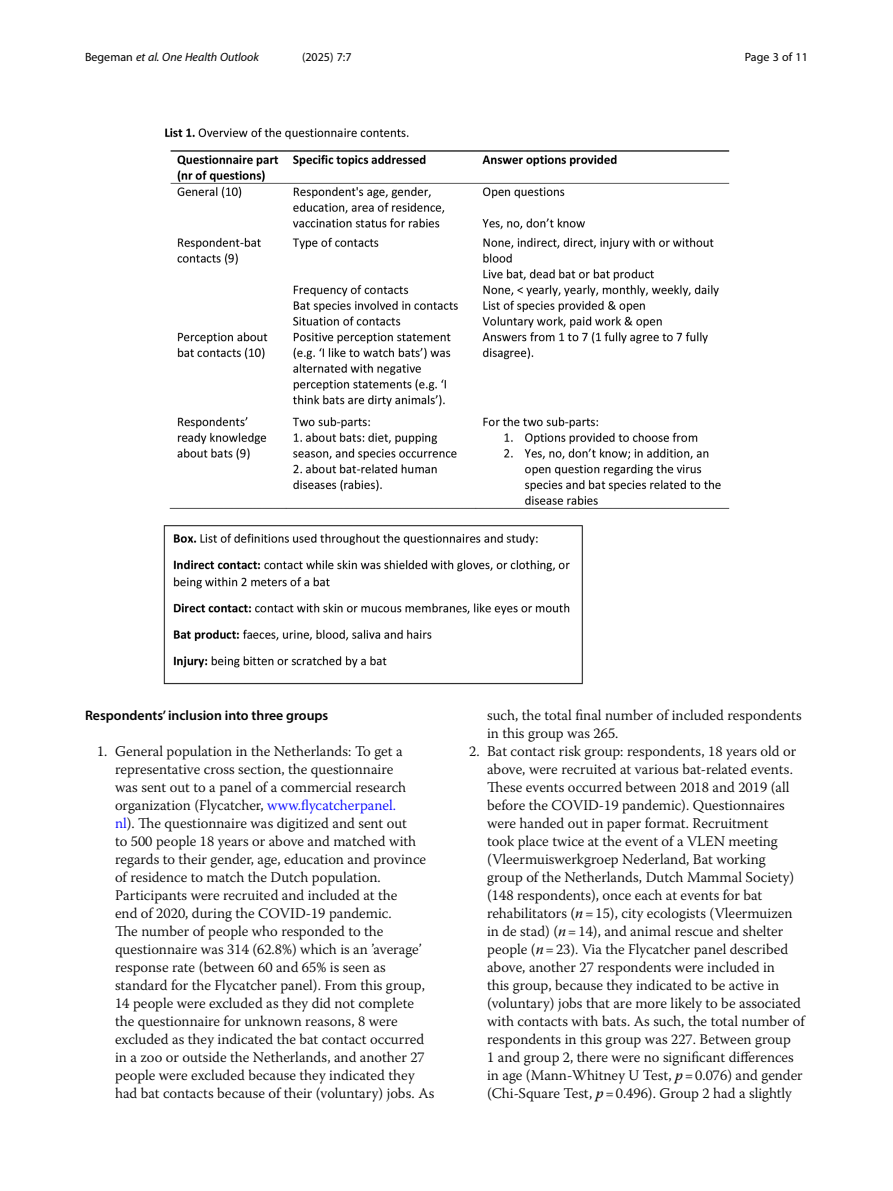
<style>
.page{position:relative;width:893px;height:1191px;background:#fff}
.page>*{position:absolute;margin:0;border:0;box-sizing:border-box;transform-origin:0 0}
.Ordered_L1{font:300 14.7px/18px "Warnock Pro";color:#000}
.Head_2{font:600 13.8px "Myriad Pro";color:#000}
.t1{font:italic 12px "Myriad Pro";color:#000}
.t2{font:12px "Myriad Pro";color:#000}
.s1{font-style:normal}
.s2{color:#00f}
.s3{font-weight:400;font-style:italic}
</style>
<div class="page">
<img style="left:164px;top:127px;width:565px;height:557px">
<p class="t1" style="left:85px;top:50px;width:175px"><span class="s1">Begeman</span> et al. One Health Outlook</p>
<p class="t2" style="left:302px;top:50px;width:51px">(2025) 7:7</p>
<p class="t2" style="left:745px;top:50px;width:65px">Page 3 of 11</p>
<p class="Head_2" style="left:85px;top:707px;width:245px">Respondents’ inclusion into three groups</p>
<p class="Ordered_L1" style="left:115px;top:742px;width:321px;text-indent:-18px">1. General population in the Netherlands: To get a representative cross section, the questionnaire<br>was sent out to a panel of a commercial research organization (Flycatcher, <span class="s2">www.flycatcherpanel.<br>nl</span>). The questionnaire was digitized and sent out<br>to 500 people 18 years or above and matched with regards to their gender, age, education and province of residence to match the Dutch population.<br>Participants were recruited and included at the<br>end of 2020, during the COVID-19 pandemic.<br>The number of people who responded to the questionnaire was 314 (62.8%) which is an ’average’ response rate (between 60 and 65% is seen as standard for the Flycatcher panel). From this group, 14 people were excluded as they did not complete the questionnaire for unknown reasons, 8 were excluded as they indicated the bat contact occurred in a zoo or outside the Netherlands, and another 27 people were excluded because they indicated they had bat contacts because of their (voluntary) jobs. As</p>
<p class="Ordered_L1" style="left:487px;top:706px;width:316px">such, the total final number of included respondents in this group was 265.</p>
<p class="Ordered_L1" style="left:487px;top:742px;width:319px;text-indent:-18px">2. Bat contact risk group: respondents, 18 years old or above, were recruited at various bat-related events.<br>These events occurred between 2018 and 2019 (all before the COVID-19 pandemic). Questionnaires were handed out in paper format. Recruitment<br>took place twice at the event of a VLEN meeting (Vleermuiswerkgroep Nederland, Bat working group of the Netherlands, Dutch Mammal Society) (148 respondents), once each at events for bat rehabilitators (<span class="s3">n</span>=15), city ecologists (Vleermuizen in de stad) (<span class="s3">n</span>=14), and animal rescue and shelter people (<span class="s3">n</span>=23). Via the Flycatcher panel described above, another 27 respondents were included in<br>this group, because they indicated to be active in (voluntary) jobs that are more likely to be associated with contacts with bats. As such, the total number of respondents in this group was 227. Between group<br>1 and group 2, there were no significant differences in age (Mann-Whitney U Test, <span class="s3">p</span>=0.076) and gender (Chi-Square Test, <span class="s3">p</span>=0.496). Group 2 had a slightly</p>
</div>
